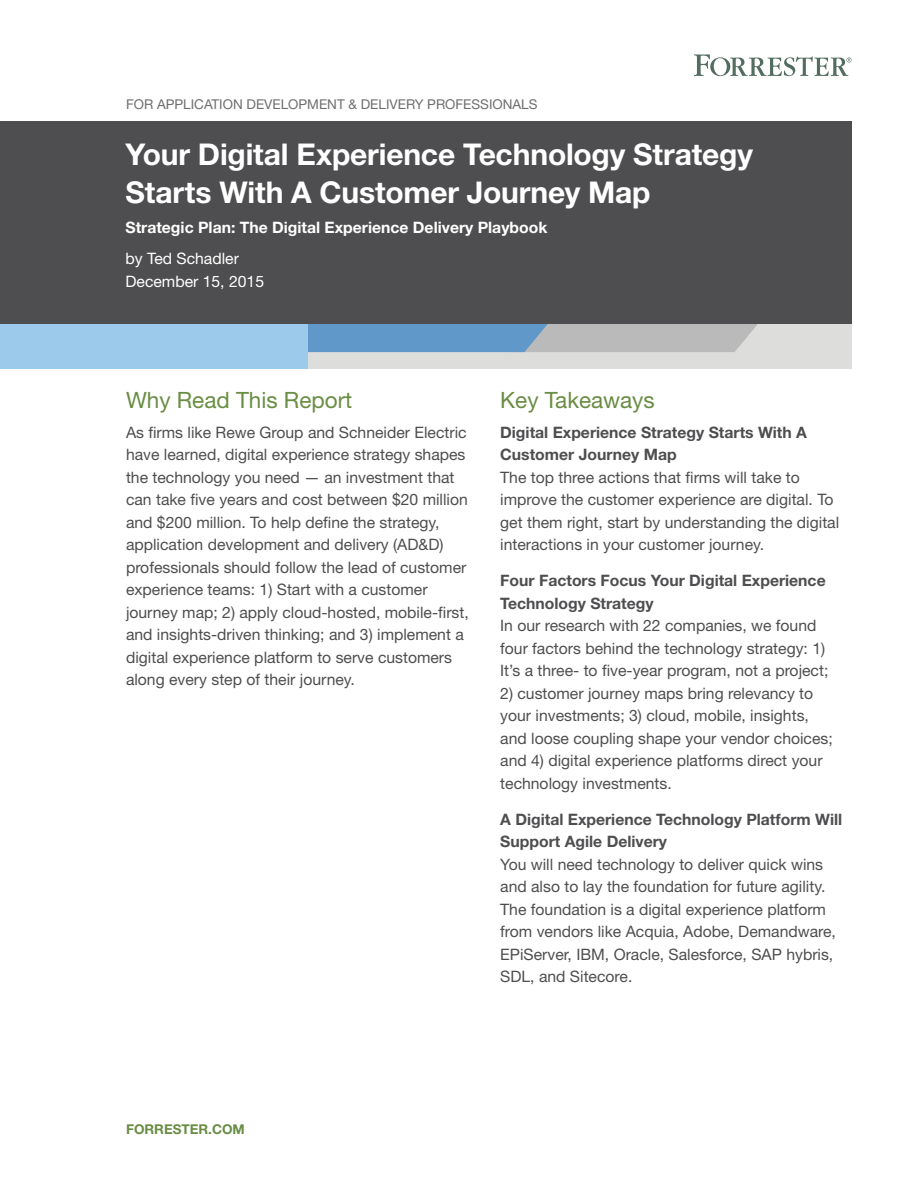
<style>
.page{position:relative;width:918px;height:1188px;background:#fff}
.page>*{position:absolute;margin:0;border:0;box-sizing:border-box;transform-origin:0 0}
.t1{font:700 30px/37.5px "Helvetica Neue LT Std";letter-spacing:-.005em;color:#fff}
.t2{font:22.5px "Helvetica Neue LT Std";color:#698d43}
.t3{font:15.75px/22.5px "Helvetica Neue LT Std";color:#4e4e50}
.t4{font:700 15.75px/22.5px "Helvetica Neue LT Std";color:#4e4e50}
.t5{font:700 15.75px "Helvetica Neue LT Std";color:#fff}
.t6{font:15.75px/22.5px "Helvetica Neue LT Std";color:#fff}
.t7{font:13.5px "Helvetica Neue LT Std";color:#6d6e70}
.t8{font:700 13.5px "Helvetica Neue LT Std";color:#698d43}
</style>
<div class="page">
<div style="left:0;top:122px;width:852px;height:202px;background:#4e4e50"></div>
<svg style="left:694px;top:54px;width:157px;height:22px"></svg>
<div style="left:0;top:324px;width:852px;height:45px;background:#dddddc"></div>
<svg style="left:308px;top:324px;width:450px;height:28px;background:#8da9c2"></svg>
<div style="left:0;top:324px;width:308px;height:45px;background:#9bcaea"></div>
<p class="t7" style="left:126px;top:96px;width:411px">For Application Development &amp; Delivery Professionals</p>
<h1 class="t1" style="left:125px;top:135px;width:629px">Your Digital Experience Technology Strategy<br>Starts With A Customer Journey Map</h1>
<p class="t5" style="left:125px;top:218px;width:423px">Strategic Plan: The Digital Experience Delivery Playbook</p>
<p class="t6" style="left:125px;top:247px;width:140px">by Ted Schadler<br>December 15, 2015</p>
<h2 class="t2" style="left:126px;top:386px;width:228px">Why Read This Report</h2>
<p class="t3" style="left:126px;top:421px;width:344px">As firms like Rewe Group and Schneider Electric have learned, digital experience strategy shapes the technology you need — an investment that can take five years and cost between $20 million and $200 million. To help define the strategy, application development and delivery (AD&amp;D) professionals should follow the lead of customer experience teams: 1) Start with a customer journey map; 2) apply cloud-hosted, mobile-first, and insights-driven thinking; and 3) implement a digital experience platform to serve customers along every step of their journey.</p>
<h2 class="t2" style="left:500px;top:386px;width:156px">Key Takeaways</h2>
<p class="t4" style="left:500px;top:420px;width:308px">Digital Experience Strategy Starts With A<br>Customer Journey Map</p>
<p class="t3" style="left:500px;top:466px;width:341px">The top three actions that firms will take to improve the customer experience are digital. To get them right, start by understanding the digital interactions in your customer journey.</p>
<p class="t4" style="left:500px;top:569px;width:327px">Four Factors Focus Your Digital Experience<br>Technology Strategy</p>
<p class="t3" style="left:500px;top:614px;width:330px">I n our research with 22 companies, we found four factors behind the technology strategy: 1)<br>It’s a three- to five-year program, not a project;</p>
<p class="t3" style="left:500px;top:682px;width:334px">2) customer journey maps bring relevancy to your investments; 3) cloud, mobile, insights, and loose coupling shape your vendor choices; and 4) digital experience platforms direct your technology investments.</p>
<p class="t4" style="left:500px;top:807px;width:343px">A Digital Experience Technology Platform Will<br>Support Agile Delivery</p>
<p class="t3" style="left:500px;top:853px;width:337px">You will need technology to deliver quick wins and also to lay the foundation for future agility.<br>The foundation is a digital experience platform from vendors like Acquia, Adobe, Demandware, EPiServer, I BM , Oracle, Salesforce, SAP hybris, SDL, and Sitecore.</p>
<p class="t8" style="left:126px;top:1121px;width:48px">forreste</p>
<p class="t8" style="left:199px;top:1121px;width:46px">r.com</p>
</div>
